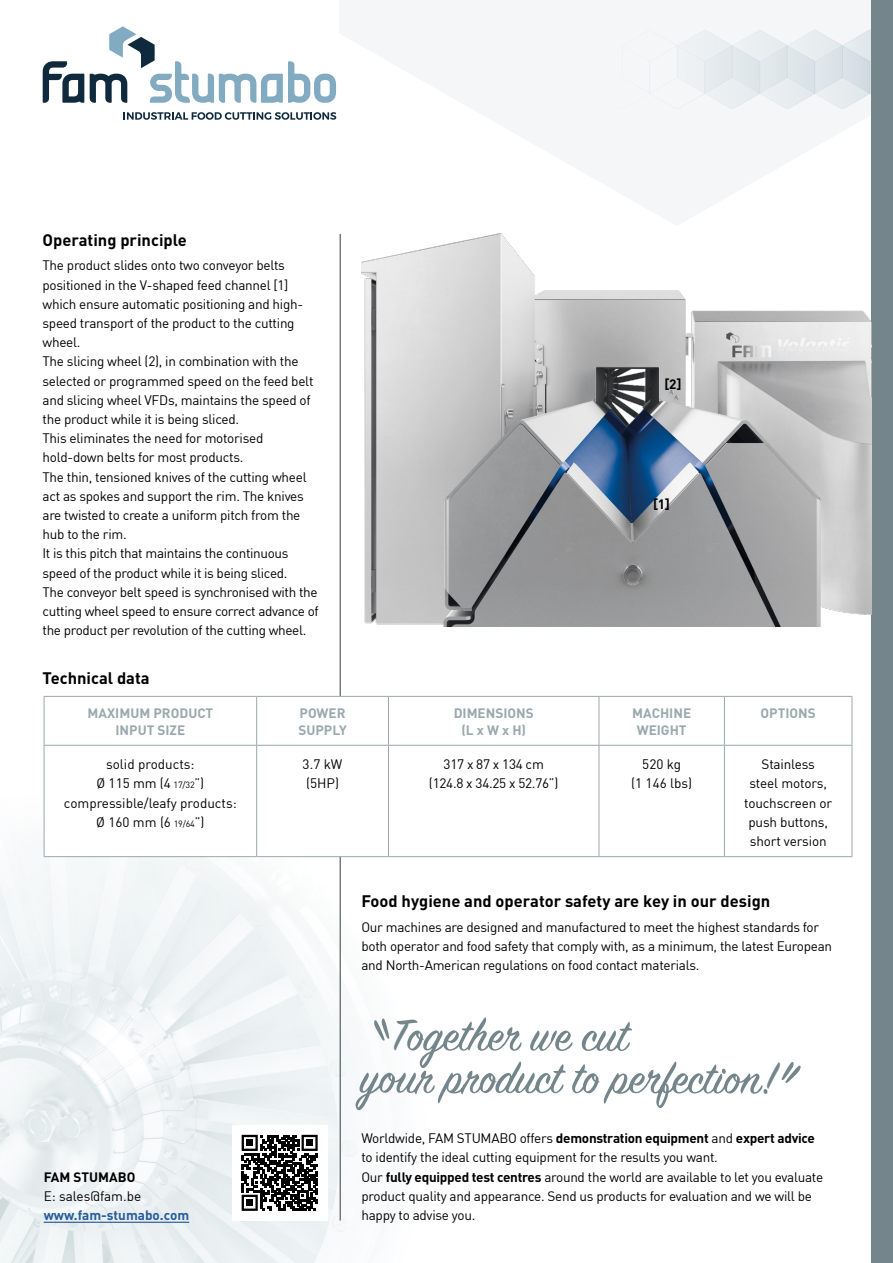
<style>
.page{position:relative;width:893px;height:1263px;background:#fff}
.page>*{position:absolute;margin:0;border:0;box-sizing:border-box;transform-origin:0 0}
.t1{font:84.6px "Sign Painter House Script";color:#74868b}
.t2{font:49.35px "Sign Painter House Script";color:#74868b}
.Titel{font:700 16.5px "DIN";color:#000}
.Txt{font:13.5px/19.2px "DIN";letter-spacing:-.02em;color:#000}
.t3{font:700 13.5px/16.5px "DIN";color:#99a9ad;text-align:center}
.Txt-2{font:13.5px/19.2px "DIN";color:#000;text-align:center}
.t4{font:700 13.5px "DIN";color:#000}
.t5{font:700 13.5px "DIN";color:#275b9b}
.s1{font-size:9px}
.s2{font-size:84.6px}
.s3{font-weight:700}
</style>
<div class="page">
<img style="left:0;top:69px;width:872px;height:1194px">
<svg style="left:339px;top:0;width:533px;height:226px;fill:#f4f6f7"></svg>
<div style="left:872px;top:0;width:21px;height:1263px;background:#74868b"></div>
<hr style="left:340px;top:234px;width:1px;height:986px;background:#343e47">
<hr style="left:44px;top:1222px;width:145px;height:1px;background:#275b9b">
<svg style="left:43px;top:61px;width:41px;height:42px"></svg>
<svg style="left:90px;top:26px;width:246px;height:77px"></svg>
<svg style="left:124px;top:112px;width:212px;height:8px"></svg>
<svg style="left:355px;top:1017px;width:408px;height:93px"></svg>
<div style="left:232px;top:1125px;width:95px;height:95px;background:#fff"></div>
<svg style="left:242px;top:1135px;width:76px;height:76px"></svg>
<div style="left:246px;top:1139px;width:7px;height:7px;background:#000"></div>
<div style="left:306px;top:1139px;width:7px;height:7px;background:#000"></div>
<div style="left:246px;top:1199px;width:7px;height:7px;background:#000"></div>
<img style="left:361px;top:234px;width:511px;height:393px">
<svg style="left:45px;top:697px;width:807px;height:159px"></svg>
<hr style="left:44px;top:696px;width:213px;height:1px;background:#99a9ad">
<hr style="left:44px;top:697px;width:1px;height:48px;background:#99a9ad">
<hr style="left:257px;top:696px;width:131px;height:1px;background:#99a9ad">
<hr style="left:256px;top:697px;width:1px;height:48px;background:#99a9ad">
<hr style="left:388px;top:696px;width:211px;height:1px;background:#99a9ad">
<hr style="left:388px;top:697px;width:1px;height:48px;background:#99a9ad">
<hr style="left:599px;top:696px;width:125px;height:1px;background:#99a9ad">
<hr style="left:599px;top:697px;width:1px;height:48px;background:#99a9ad">
<hr style="left:724px;top:696px;width:128px;height:1px;background:#99a9ad">
<hr style="left:724px;top:697px;width:1px;height:48px;background:#99a9ad">
<hr style="left:852px;top:697px;width:1px;height:48px;background:#99a9ad">
<hr style="left:44px;top:745px;width:213px;height:1px;background:#99a9ad">
<hr style="left:44px;top:746px;width:1px;height:110px;background:#99a9ad">
<hr style="left:257px;top:745px;width:131px;height:1px;background:#99a9ad">
<hr style="left:256px;top:746px;width:1px;height:110px;background:#99a9ad">
<hr style="left:388px;top:745px;width:211px;height:1px;background:#99a9ad">
<hr style="left:388px;top:746px;width:1px;height:110px;background:#99a9ad">
<hr style="left:599px;top:745px;width:125px;height:1px;background:#99a9ad">
<hr style="left:599px;top:746px;width:1px;height:110px;background:#99a9ad">
<hr style="left:724px;top:745px;width:128px;height:1px;background:#99a9ad">
<hr style="left:724px;top:746px;width:1px;height:110px;background:#99a9ad">
<hr style="left:852px;top:746px;width:1px;height:110px;background:#99a9ad">
<hr style="left:44px;top:856px;width:213px;height:1px;background:#99a9ad">
<hr style="left:257px;top:856px;width:131px;height:1px;background:#99a9ad">
<hr style="left:388px;top:856px;width:211px;height:1px;background:#99a9ad">
<hr style="left:599px;top:856px;width:125px;height:1px;background:#99a9ad">
<hr style="left:724px;top:856px;width:128px;height:1px;background:#99a9ad">
<p class="Titel" style="left:43px;top:229px;width:146px">Operating principle</p>
<p class="Txt" style="left:43px;top:256px;width:262px">The product slides onto two conveyor belts positioned in the V-shaped feed channel [1] which ensure automatic positioning and high&shy;speed transport of the product to the cutting wheel.</p>
<p class="Txt" style="left:43px;top:352px;width:272px">The slicing wheel (2), in combination with the selected or programmed speed on the feed belt and slicing wheel VFDs, maintains the speed of the product while it is being sliced.<br>This eliminates the need for motorised hold-down belts for most products.<br>The thin, tensioned knives of the cutting wheel act as spokes and support the rim. The knives are twisted to create a uniform pitch from the hub to the rim.</p>
<p class="Txt" style="left:43px;top:544px;width:278px">It is this pitch that maintains the continuous speed of the product while it is being sliced.<br>The conveyor belt speed is synchronised with the cutting wheel speed to ensure correct advance of the product per revolution of the cutting wheel.</p>
<p class="Titel" style="left:43px;top:668px;width:109px">Technical data</p>
<p class="t3" style="left:88px;top:704px;width:127px">MAXIMUM PRODUCT<br>INPUT SIZE</p>
<p class="t3" style="left:300px;top:704px;width:48px">POWER</p>
<p class="t3" style="left:298px;top:721px;width:50px">SUPPLY</p>
<p class="Txt-2" style="left:106px;top:754px;width:90px">solid products:</p>
<p class="Txt" style="left:96px;top:774px;width:109px">Ø 115 mm (4 <span class="s1">17/32</span>”)</p>
<p class="Txt-2" style="left:64px;top:793px;width:174px">compressible/leafy products:<br>Ø 160 mm (6 <span class="s1">19/64</span>”)</p>
<p class="Txt" style="left:303px;top:754px;width:41px">3.7 kW</p>
<p class="Txt" style="left:306px;top:774px;width:34px">(5HP)</p>
<p class="t4" style="left:664px;top:375px;width:18px">[2]</p>
<p class="t4" style="left:662px;top:384px;width:18px">[1]</p>
<p class="t4" style="left:653px;top:495px;width:18px">[1]</p>
<p class="t3" style="left:454px;top:704px;width:82px">DIMENSIONS (L x W x H)</p>
<p class="t3" style="left:632px;top:704px;width:60px">MACHINE<br>WEIGHT</p>
<p class="t3" style="left:761px;top:704px;width:57px">OPTIONS</p>
<p class="Txt" style="left:429px;top:754px;width:131px;text-align:center">317 x 87 x 134 cm (124.8 x 34.25 x 52.76”)</p>
<p class="Txt" style="left:642px;top:754px;width:40px">520 kg</p>
<p class="Txt" style="left:631px;top:774px;width:63px">(1 146 lbs)</p>
<p class="Txt" style="left:744px;top:754px;width:90px;text-align:center">Stainless<br>steel motors, touchscreen or push buttons, short version</p>
<p class="t4" style="left:44px;top:1168px;width:93px">FAM STUMABO</p>
<p class="Txt-2" style="left:44px;top:1186px;width:99px">E: sales@fam.be</p>
<p class="t5" style="left:44px;top:1207px;width:147px">www.fam-stumabo.com</p>
<p class="Titel" style="left:361px;top:890px;width:410px">Food hygiene and operator safety are key in our design</p>
<p class="Txt" style="left:361px;top:917px;width:472px">Our machines are designed and manufactured to meet the highest standards for both operator and food safety that comply with, as a minimum, the latest European and North-American regulations on food contact materials.</p>
<h1 class="t1" style="left:361px;top:995px;width:53px">“<sup>T</sup></h1>
<h2 class="t2" style="left:761px;top:1048px;width:37px">!<span class="s2">”</span></h2>
<p class="Txt" style="left:361px;top:1128px;width:463px">Worldwide, FAM STUMABO offers <span class="s3">demonstration equipment</span> and <span class="s3">expert advice </span>to identify the ideal cutting equipment for the results you want.<br>Our <span class="s3">fully equipped test centres</span> around the world are available to let you evaluate product quality and appearance. Send us products for evaluation and we will be happy to advise you.</p>
</div>
